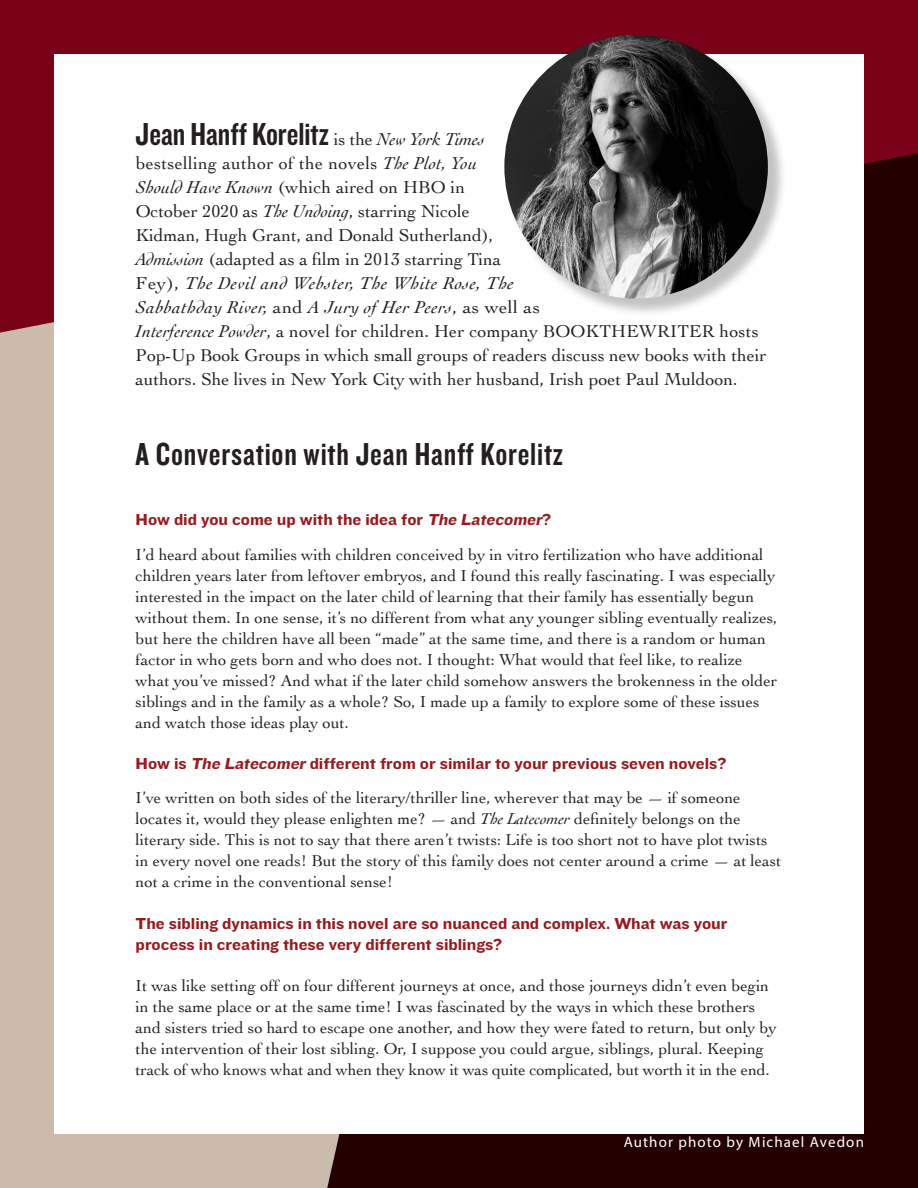
<style>
.page{position:relative;width:918px;height:1188px;background:#fff}
.page>*{position:absolute;margin:0;border:0;box-sizing:border-box;transform-origin:0 0}
.t1{font:33px "Knockout 49 Liteweight";color:#231f20}
.t2{font:33px "Knockout 49 Liteweight";letter-spacing:.025em;color:#231f20}
.t3{font:18px/24px "Cochin";color:#231f20}
.t4{font:16.5px/21px "Cochin";color:#231f20}
.t5{font:16.5px/21px "Knockout 52 Cruiserweight";color:#981a1e}
.t6{font:15px "Myriad Pro";letter-spacing:.075em;color:#fff}
.s1{font-family:"Cochin";font-size:18px}
.s2{font-family:"Cochin";font-style:italic;font-size:18px}
.s3{font-style:italic}
</style>
<div class="page">
<div style="left:0;top:207px;width:576px;height:981px;background:#cabbad"></div>
<div style="left:327px;top:333px;width:591px;height:855px;background:#240000"></div>
<svg style="left:0;top:0;width:918px;height:333px;background:#6e0215"></svg>
<div style="left:54px;top:54px;width:810px;height:1080px;background:#fff"></div>
<div style="left:506px;top:37px;width:281px;height:281px;background:#231f20;opacity:.27"></div>
<img style="left:504px;top:35px;width:264px;height:264px;border-radius:132px">
<h1 class="t1" style="left:136px;top:114px;width:351px">Jean Hanff Korelitz <span class="s1">is the</span> <span class="s2">New York Times</span></h1>
<p class="t3" style="left:136px;top:151px;width:632px">bestselling author of the novels <span class="s3">The Plot, You<br>Should Have Known</span> (which aired on HBO in<br>October 2020 as <span class="s3">The Undoing</span>, starring Nicole<br>Kidman, Hugh Grant, and Donald Sutherland),<br><span class="s3">Admission</span> (adapted as a film in 2013 starring Tina<br>Fey), <span class="s3">The Devil and Webster, The White Rose, The<br>Sabbathday River,</span> and <span class="s3">A Jury of Her Peers</span>, as well as<br><span class="s3">Interference Powder</span>, a novel for children. Her company BOOKTHEWRITER hosts Pop-Up Book Groups in which small groups of readers discuss new books with their authors. She lives in New York City with her husband, Irish poet Paul Muldoon.</p>
<h1 class="t2" style="left:136px;top:433px;width:429px">A Conversation with Jean Hanff Korelitz</h1>
<p class="t5" style="left:136px;top:508px;width:417px">How did you come up with the idea for <span class="s3">The Latecomer</span>?</p>
<p class="t4" style="left:136px;top:543px;width:643px">I’d heard about families with children conceived by in vitro fertilization who have additional children years later from leftover embryos, and I found this really fascinating. I was especially interested in the impact on the later child of learning that their family has essentially begun without them. In one sense, it’s no different from what any younger sibling eventually realizes, but here the children have all been “made” at the same time, and there is a random or human factor in who gets born and who does not. I thought: What would that feel like, to realize what you’ve missed? And what if the later child somehow answers the brokenness in the older siblings and in the family as a whole? So, I made up a family to explore some of these issues and watch those ideas play out.</p>
<p class="t5" style="left:136px;top:752px;width:592px">How is <span class="s3">The Latecomer</span>different from or similar to your previous seven novels?</p>
<p class="t4" style="left:136px;top:787px;width:647px">I’ve written on both sides of the literary/thriller line, wherever that may be — if someone locates it, would they please enlighten me? — and <span class="s3">The Latecomer</span> definitely belongs on the literary side. This is not to say that there aren’t twists: Life is too short not to have plot twists in every novel one reads! But the story of this family does not center around a crime — at least not a crime in the conventional sense!</p>
<p class="t5" style="left:136px;top:912px;width:593px">The sibling dynamics in this novel are so nuanced and complex. What was your process in creating these very different siblings?</p>
<p class="t4" style="left:136px;top:974px;width:643px">It was like setting off on four different journeys at once, and those journeys didn’t even begin in the same place or at the same time! I was fascinated by the ways in which these brothers and sisters tried so hard to escape one another, and how they were fated to return, but only by the intervention of their lost sibling. Or, I suppose you could argue, siblings, plural. Keeping track of who knows what and when they know it was quite complicated, but worth it in the end.</p>
<p class="t6" style="left:624px;top:1133px;width:242px">Author photo by Michael Avedon</p>
</div>
